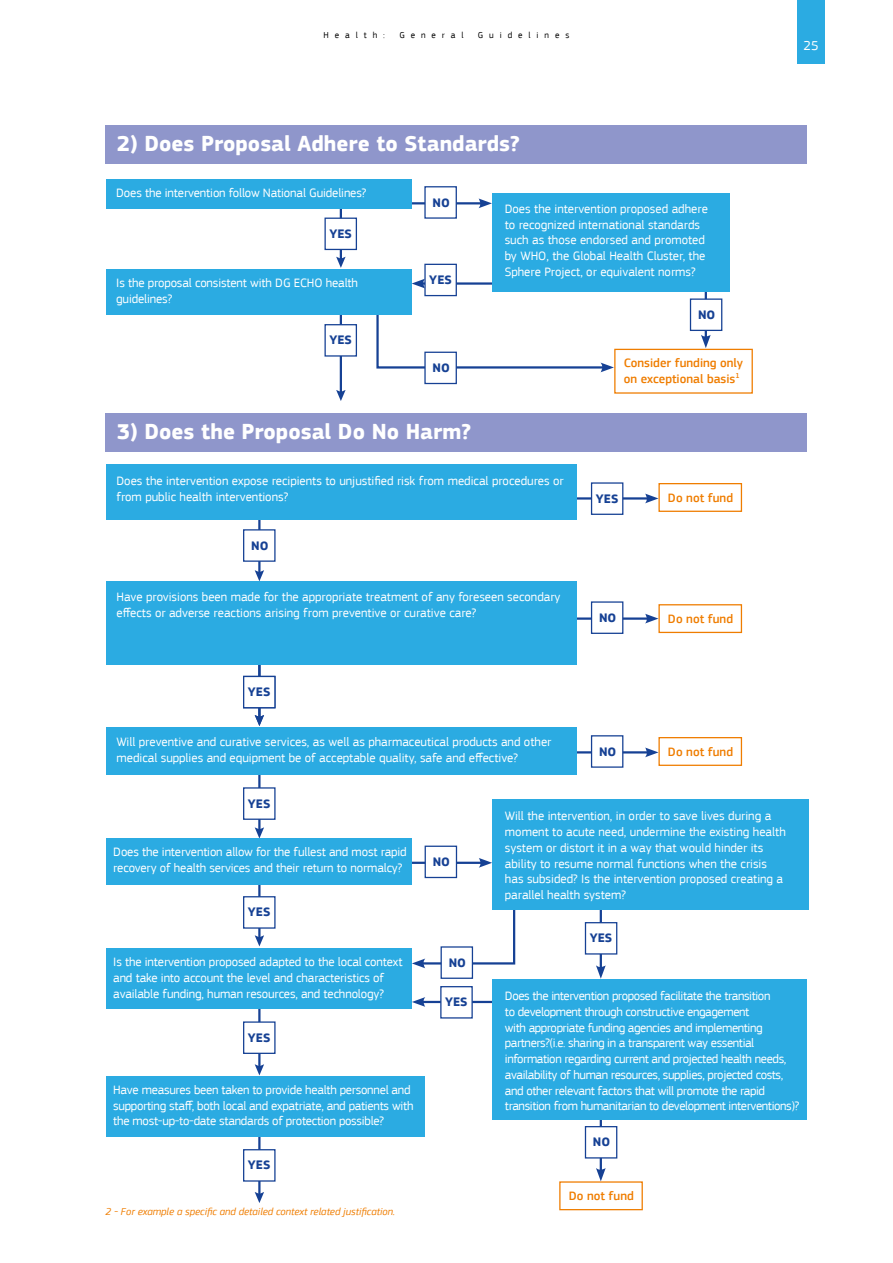
<style>
.page{position:relative;width:893px;height:1263px;background:#fff}
.page>*{position:absolute;margin:0;border:0;box-sizing:border-box;transform-origin:0 0}
.t1{font:700 22.5px "EC Square Sans Pro";color:#fff}
.t2{font:13.5px "EC Square Sans Pro";color:#fff}
.t3{font:12.75px/15.8px "EC Square Sans Pro";letter-spacing:-.01em;color:#fff}
.t4{font:12.75px/15.8px "EC Square Sans Pro";letter-spacing:-.03em;color:#fff}
.t5{font:500 12.75px/15.3px "EC Square Sans Pro";color:#ef7d00}
.t6{font:700 12.75px "EC Square Sans Pro";color:#164194}
.t7{font:italic 10.5px "EC Square Sans Pro";color:#ef7d00}
.t8{font:9px "EC Square Sans Pro";letter-spacing:.66em;color:#000}
</style>
<div class="page">
<svg style="left:376px;top:315px;width:238px;height:57px"></svg>
<div style="left:797px;top:0;width:28px;height:64px;background:#2babe2"></div>
<div style="left:105px;top:125px;width:702px;height:39px;background:#8f96cb"></div>
<div style="left:105px;top:413px;width:702px;height:39px;background:#8f96cb"></div>
<hr style="left:311px;top:202px;width:172px;height:2px;background:#164194">
<svg style="left:478px;top:198px;width:14px;height:10px"></svg>
<hr style="left:421px;top:282px;width:93px;height:3px;background:#164194">
<svg style="left:412px;top:279px;width:12px;height:9px"></svg>
<hr style="left:705px;top:273px;width:2px;height:66px;background:#164194">
<svg style="left:701px;top:335px;width:10px;height:13px"></svg>
<div style="left:424px;top:186px;width:33px;height:33px;background:#fff;border:1px solid #164194"></div>
<div style="left:424px;top:352px;width:33px;height:32px;background:#fff;border:1px solid #164194"></div>
<div style="left:690px;top:298px;width:32px;height:33px;background:#fff;border:1px solid #164194"></div>
<hr style="left:340px;top:203px;width:2px;height:57px;background:#164194">
<svg style="left:336px;top:257px;width:10px;height:11px"></svg>
<hr style="left:340px;top:308px;width:2px;height:85px;background:#164194">
<svg style="left:336px;top:390px;width:10px;height:11px"></svg>
<div style="left:424px;top:264px;width:33px;height:32px;background:#fff;border:1px solid #164194"></div>
<div style="left:324px;top:218px;width:33px;height:32px;background:#fff;border:1px solid #164194"></div>
<div style="left:324px;top:324px;width:33px;height:33px;background:#fff;border:1px solid #164194"></div>
<div style="left:106px;top:179px;width:306px;height:29px;background:#2babe2"></div>
<div style="left:106px;top:269px;width:306px;height:46px;background:#2babe2"></div>
<div style="left:492px;top:194px;width:237px;height:98px;background:#2babe2"></div>
<div style="left:614px;top:349px;width:139px;height:45px;background:#fff;border:1px solid #ef7d00"></div>
<div style="left:658px;top:483px;width:84px;height:29px;background:#fff;border:1px solid #ef7d00"></div>
<div style="left:658px;top:737px;width:84px;height:29px;background:#fff;border:1px solid #ef7d00"></div>
<div style="left:559px;top:1181px;width:84px;height:29px;background:#fff;border:1px solid #ef7d00"></div>
<div style="left:658px;top:604px;width:84px;height:29px;background:#fff;border:1px solid #ef7d00"></div>
<hr style="left:477px;top:617px;width:172px;height:3px;background:#164194">
<svg style="left:645px;top:614px;width:13px;height:9px"></svg>
<hr style="left:477px;top:497px;width:172px;height:3px;background:#164194">
<svg style="left:645px;top:494px;width:13px;height:9px"></svg>
<hr style="left:477px;top:751px;width:172px;height:2px;background:#164194">
<svg style="left:645px;top:747px;width:13px;height:10px"></svg>
<div style="left:591px;top:601px;width:32px;height:33px;background:#fff;border:1px solid #164194"></div>
<div style="left:591px;top:735px;width:32px;height:33px;background:#fff;border:1px solid #164194"></div>
<hr style="left:258px;top:517px;width:3px;height:57px;background:#164194">
<svg style="left:255px;top:570px;width:9px;height:11px"></svg>
<hr style="left:258px;top:774px;width:3px;height:57px;background:#164194">
<svg style="left:255px;top:827px;width:9px;height:11px"></svg>
<hr style="left:258px;top:662px;width:3px;height:56px;background:#164194">
<svg style="left:255px;top:715px;width:9px;height:11px"></svg>
<div style="left:591px;top:482px;width:32px;height:33px;background:#fff;border:1px solid #164194"></div>
<div style="left:243px;top:676px;width:33px;height:32px;background:#fff;border:1px solid #164194"></div>
<div style="left:243px;top:787px;width:33px;height:33px;background:#fff;border:1px solid #164194"></div>
<div style="left:107px;top:465px;width:470px;height:55px;background:#2babe2"></div>
<div style="left:107px;top:727px;width:470px;height:48px;background:#2babe2"></div>
<div style="left:107px;top:581px;width:470px;height:84px;background:#2babe2"></div>
<div style="left:243px;top:529px;width:33px;height:33px;background:#fff;border:1px solid #164194"></div>
<hr style="left:311px;top:862px;width:172px;height:2px;background:#164194">
<svg style="left:479px;top:858px;width:13px;height:10px"></svg>
<svg style="left:412px;top:909px;width:104px;height:59px"></svg>
<svg style="left:412px;top:997px;width:80px;height:22px"></svg>
<hr style="left:600px;top:903px;width:2px;height:66px;background:#164194">
<svg style="left:596px;top:965px;width:10px;height:14px"></svg>
<hr style="left:600px;top:1106px;width:2px;height:66px;background:#164194">
<svg style="left:596px;top:1168px;width:10px;height:13px"></svg>
<div style="left:425px;top:845px;width:32px;height:33px;background:#fff;border:1px solid #164194"></div>
<div style="left:441px;top:946px;width:32px;height:33px;background:#fff;border:1px solid #164194"></div>
<div style="left:585px;top:1126px;width:32px;height:32px;background:#fff;border:1px solid #164194"></div>
<hr style="left:258px;top:882px;width:3px;height:57px;background:#164194">
<svg style="left:255px;top:935px;width:9px;height:11px"></svg>
<hr style="left:258px;top:983px;width:3px;height:85px;background:#164194">
<svg style="left:255px;top:1064px;width:9px;height:11px"></svg>
<hr style="left:258px;top:1110px;width:3px;height:85px;background:#164194">
<svg style="left:255px;top:1192px;width:9px;height:11px"></svg>
<div style="left:243px;top:896px;width:33px;height:33px;background:#fff;border:1px solid #164194"></div>
<div style="left:440px;top:986px;width:33px;height:32px;background:#fff;border:1px solid #164194"></div>
<div style="left:585px;top:922px;width:32px;height:32px;background:#fff;border:1px solid #164194"></div>
<div style="left:243px;top:1021px;width:33px;height:33px;background:#fff;border:1px solid #164194"></div>
<div style="left:243px;top:1149px;width:33px;height:32px;background:#fff;border:1px solid #164194"></div>
<div style="left:107px;top:838px;width:305px;height:47px;background:#2babe2"></div>
<div style="left:107px;top:948px;width:305px;height:61px;background:#2babe2"></div>
<div style="left:107px;top:1076px;width:318px;height:61px;background:#2babe2"></div>
<div style="left:492px;top:799px;width:317px;height:110px;background:#2babe2"></div>
<div style="left:492px;top:979px;width:315px;height:140px;background:#2babe2"></div>
<p class="t8" style="left:324px;top:30px;width:63px">Health:</p>
<p class="t8" style="left:399px;top:30px;width:66px">General</p>
<p class="t8" style="left:478px;top:30px;width:93px">Guidelines</p>
<p class="t2" style="left:804px;top:38px;width:17px">25</p>
<h1 class="t1" style="left:117px;top:130px;width:405px">2) Does Proposal Adhere to Standards?</h1>
<p class="t3" style="left:116px;top:185px;width:252px">Does the intervention follow National Guidelines?</p>
<p class="t6" style="left:329px;top:226px;width:24px">YES</p>
<p class="t3" style="left:116px;top:275px;width:243px">Is the proposal consistent with DG ECHO health guidelines?</p>
<p class="t6" style="left:329px;top:333px;width:24px">YES</p>
<p class="t6" style="left:432px;top:195px;width:19px">NO</p>
<p class="t6" style="left:429px;top:272px;width:24px">YES</p>
<p class="t6" style="left:432px;top:360px;width:19px">NO</p>
<h1 class="t1" style="left:117px;top:418px;width:356px">3) Does the Proposal Do No Harm?</h1>
<p class="t3" style="left:505px;top:201px;width:205px">Does the intervention proposed adhere to recognized international standards such as those endorsed and promoted by WHO, the Global Health Cluster, the Sphere Project, or equivalent norms?</p>
<p class="t6" style="left:698px;top:307px;width:19px">NO</p>
<p class="t5" style="left:624px;top:356px;width:121px">Consider funding only on exceptional basis<sup>1</sup></p>
<p class="t3" style="left:116px;top:473px;width:449px">Does the intervention expose recipients to unjustified risk from medical procedures or from public health interventions?</p>
<p class="t6" style="left:251px;top:538px;width:19px">NO</p>
<p class="t3" style="left:116px;top:589px;width:446px">Have provisions been made for the appropriate treatment of any foreseen secondary effects or adverse reactions arising from preventive or curative care?</p>
<p class="t6" style="left:248px;top:684px;width:24px">YES</p>
<p class="t3" style="left:116px;top:734px;width:436px">Will preventive and curative services, as well as pharmaceutical products and other medical supplies and equipment be of acceptable quality, safe and effective?</p>
<p class="t6" style="left:248px;top:796px;width:24px">YES</p>
<p class="t6" style="left:596px;top:491px;width:24px">YES</p>
<p class="t5" style="left:668px;top:490px;width:67px">Do not fund</p>
<p class="t6" style="left:599px;top:610px;width:19px">NO</p>
<p class="t5" style="left:668px;top:611px;width:67px">Do not fund</p>
<p class="t6" style="left:599px;top:744px;width:19px">NO</p>
<p class="t5" style="left:668px;top:744px;width:67px">Do not fund</p>
<p class="t3" style="left:113px;top:844px;width:295px">Does the intervention allow for the fullest and most rapid recovery of health services and their return to normalcy?</p>
<p class="t6" style="left:248px;top:905px;width:24px">YES</p>
<p class="t6" style="left:433px;top:854px;width:19px">NO</p>
<p class="t3" style="left:505px;top:808px;width:282px">Will the intervention, in order to save lives during a moment to acute need, undermine the existing health system or distort it in a way that would hinder its ability to resume normal functions when the crisis has subsided? Is the intervention proposed creating a parallel health system?</p>
<p class="t6" style="left:590px;top:930px;width:24px">YES</p>
<p class="t3" style="left:113px;top:954px;width:291px">Is the intervention proposed adapted to the local context and take into account the level and characteristics of available funding, human resources, and technology?</p>
<p class="t6" style="left:248px;top:1030px;width:24px">YES</p>
<p class="t3" style="left:113px;top:1082px;width:302px">Have measures been taken to provide health personnel and supporting staff, both local and expatriate, and patients with the most-up-to-date standards of protection possible?</p>
<p class="t6" style="left:248px;top:1157px;width:24px">YES</p>
<p class="t7" style="left:105px;top:1206px;width:291px">2 - For example a specific and detailed context related justification.</p>
<p class="t6" style="left:449px;top:955px;width:19px">NO</p>
<p class="t6" style="left:445px;top:994px;width:24px">YES</p>
<p class="t4" style="left:505px;top:988px;width:296px">Does the intervention proposed facilitate the transition<br>to development through constructive engagement<br>with appropriate funding agencies and implementing partners?(i.e. sharing in a transparent way essential information regarding current and projected health needs, availability of human resources, supplies, projected costs, and other relevant factors that will promote the rapid transition from humanitarian to development interventions)?</p>
<p class="t6" style="left:593px;top:1134px;width:19px">NO</p>
<p class="t5" style="left:569px;top:1188px;width:67px">Do not fund</p>
</div>
